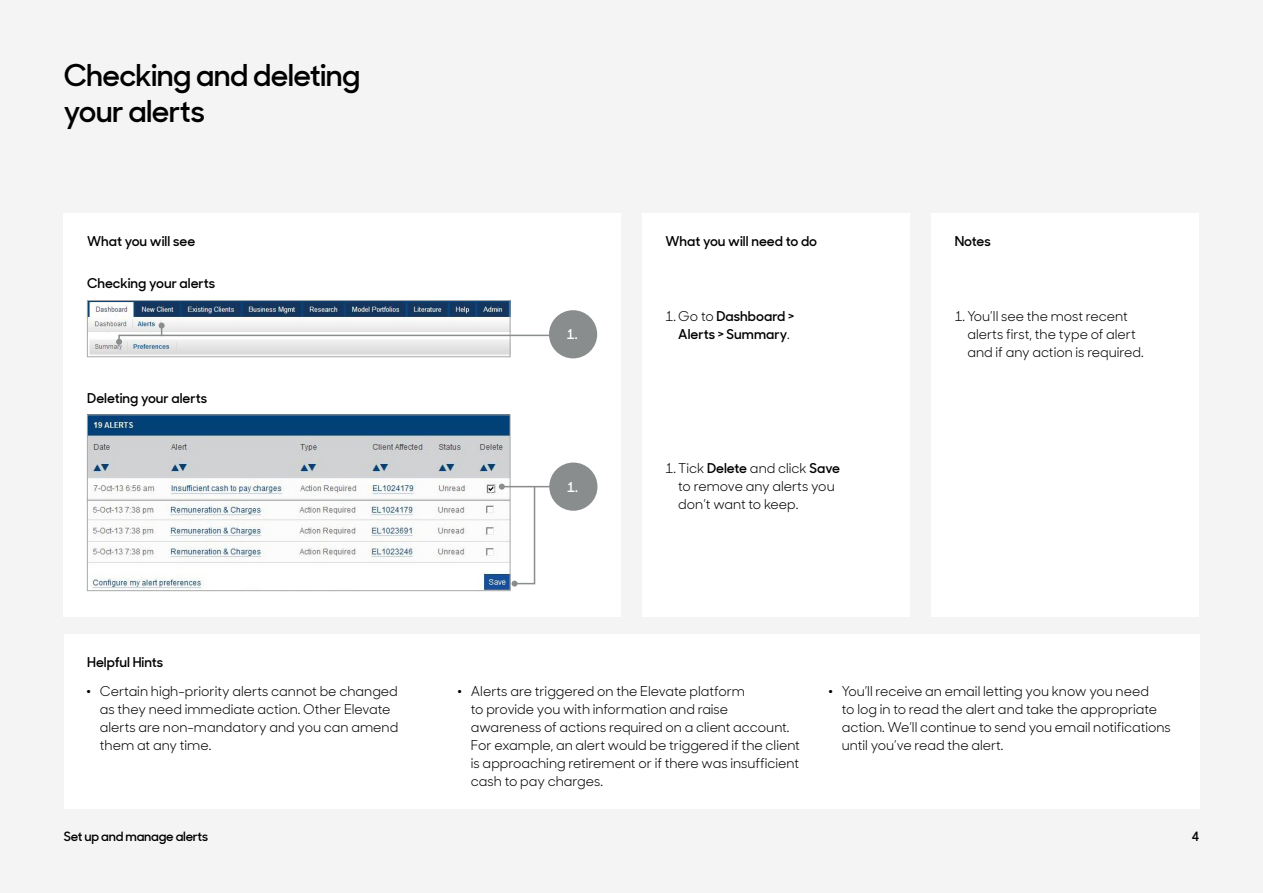
<style>
.page{position:relative;width:1263px;height:893px;background:#f4f4f5}
.page>*{position:absolute;margin:0;border:0;box-sizing:border-box;transform-origin:0 0}
.t1{font:600 30px/36px "Sharp Sans Display No 1";letter-spacing:-.02em;color:#000}
.t2{font:13.5px/18px "Sharp Sans Display No 1";color:#000}
.t3{font:600 13.5px/18px "Sharp Sans Display No 1";color:#000}
.t4{font:600 13.5px "Sharp Sans Display No 1";color:#fff}
.t5{font:600 12.75px "Sharp Sans Display No 1";letter-spacing:-.02em;color:#000}
.s1{font-weight:600}
.s2{font-weight:400}
</style>
<div class="page">
<div style="left:931px;top:213px;width:268px;height:404px;background:#fff"></div>
<div style="left:642px;top:213px;width:268px;height:404px;background:#fff"></div>
<div style="left:64px;top:213px;width:557px;height:404px;background:#fff"></div>
<div style="left:64px;top:634px;width:1135px;height:175px;background:#fff"></div>
<img style="left:89px;top:302px;width:419px;height:53px">
<div style="left:87px;top:300px;width:423px;height:57px;border:1px solid #a7a8a9"></div>
<div style="left:549px;top:310px;width:48px;height:48px;background:#898d8d;border-radius:50%"></div>
<svg style="left:116px;top:323px;width:436px;height:22px"></svg>
<img style="left:89px;top:417px;width:419px;height:83px">
<div style="left:87px;top:415px;width:423px;height:87px;border:1px solid #a7a8a9"></div>
<img style="left:89px;top:502px;width:419px;height:87px">
<div style="left:87px;top:500px;width:423px;height:91px;border:1px solid #a7a8a9"></div>
<hr style="left:502px;top:486px;width:48px;height:1px;background:#898d8d">
<svg style="left:499px;top:484px;width:6px;height:6px"></svg>
<div style="left:549px;top:463px;width:48px;height:48px;background:#898d8d;border-radius:50%"></div>
<svg style="left:512px;top:485px;width:24px;height:102px"></svg>
<h1 class="t1" style="left:64px;top:55px;width:298px">Checking and deleting your alerts</h1>
<p class="t3" style="left:87px;top:231px;width:110px">What you will see</p>
<p class="t3" style="left:87px;top:274px;width:130px">Checking your alerts</p>
<p class="t3" style="left:87px;top:388px;width:122px">Deleting your alerts</p>
<p class="t2" style="left:87px;top:647px;width:312px;line-height:29.1px"><span class="s1">Helpful Hints<br></span><sup>.</sup> Certain high-priority alerts cannot be changed</p>
<p class="t2" style="left:100px;top:699px;width:300px">as they need immediate action. Other Elevate alerts are non-mandatory and you can amend them at any time.</p>
<p class="t4" style="left:567px;top:324px;width:12px">1.</p>
<p class="t4" style="left:567px;top:476px;width:12px">1.</p>
<p class="t3" style="left:665px;top:231px;width:153px">What you will need to do</p>
<p class="t3" style="left:955px;top:231px;width:38px">Notes</p>
<p class="t3" style="left:678px;top:306px;width:118px;text-indent:-13px"><span class="s2">1. Go to</span> Dashboard &gt;<br>Alerts &gt; Summary<span class="s2">.</span></p>
<p class="t2" style="left:967px;top:306px;width:178px;text-indent:-13px">1. You’ll see the most recent alerts first, the type of alert and if any action is required.</p>
<p class="t2" style="left:678px;top:458px;width:163px;text-indent:-13px">1. Tick <span class="s1">Delete</span> and click <span class="s1">Save </span>to remove any alerts you don’t want to keep.</p>
<p class="t2" style="left:471px;top:681px;width:331px;text-indent:-13px"><sup>.</sup> Alerts are triggered on the Elevate platform<br>to provide you with information and raise awareness of actions required on a client account.<br>For example, an alert would be triggered if the client is approaching retirement or if there was insufficient cash to pay charges.</p>
<p class="t2" style="left:842px;top:681px;width:331px;text-indent:-13px"><sup>.</sup> You’ll receive an email letting you know you need<br>to log in to read the alert and take the appropriate action. We’ll continue to send you email notifications until you’ve read the alert.</p>
<p class="t5" style="left:64px;top:826px;width:146px">Set up and manage alerts</p>
<p class="t5" style="left:1192px;top:826px;width:9px">4</p>
</div>
